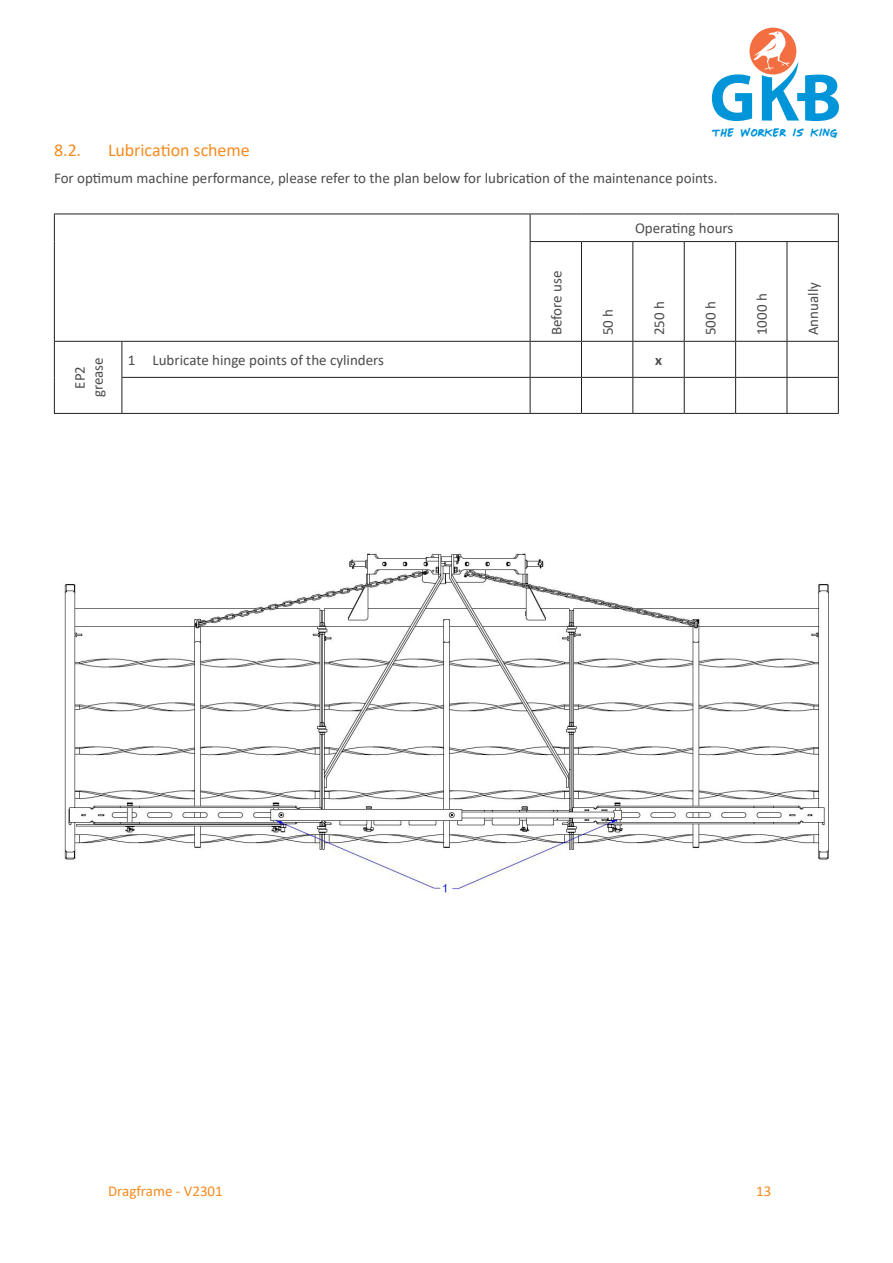
<style>
.page{position:relative;width:893px;height:1263px;background:#fff}
.page>*{position:absolute;margin:0;border:0;box-sizing:border-box;transform-origin:0 0}
.t1{font:18px "Calibri";letter-spacing:-.005em;color:#f68b1f}
.t2{font:16.05px "Mr Marcoozie MEDIUM";color:#0095d9}
.t3{font:15px "Calibri";color:#4b4c4d}
.t4{font:15px "Calibri";color:#f68b1f}
.t5{font:700 15px "Calibri";color:#4b4c4d}
</style>
<div class="page">
<div style="left:749px;top:28px;width:47px;height:46px;background:#f36f42;border-radius:50%"></div>
<svg style="left:712px;top:31px;width:127px;height:90px"></svg>
<img style="left:64px;top:553px;width:765px;height:345px">
<hr style="left:54px;top:214px;width:68px;height:1px;background:#231f20">
<svg style="left:54px;top:214px;width:1px;height:28px"></svg>
<hr style="left:122px;top:214px;width:408px;height:1px;background:#231f20">
<hr style="left:530px;top:214px;width:51px;height:1px;background:#231f20">
<svg style="left:530px;top:214px;width:1px;height:27px"></svg>
<hr style="left:581px;top:214px;width:52px;height:1px;background:#231f20">
<hr style="left:633px;top:214px;width:51px;height:1px;background:#231f20">
<hr style="left:684px;top:214px;width:52px;height:1px;background:#231f20">
<hr style="left:736px;top:214px;width:51px;height:1px;background:#231f20">
<hr style="left:787px;top:214px;width:52px;height:1px;background:#231f20">
<svg style="left:838px;top:214px;width:1px;height:27px"></svg>
<hr style="left:54px;top:242px;width:1px;height:99px;background:#231f20">
<hr style="left:530px;top:241px;width:51px;height:1px;background:#231f20">
<hr style="left:530px;top:242px;width:1px;height:99px;background:#231f20">
<hr style="left:581px;top:241px;width:52px;height:1px;background:#231f20">
<hr style="left:581px;top:242px;width:1px;height:99px;background:#231f20">
<hr style="left:633px;top:241px;width:51px;height:1px;background:#231f20">
<hr style="left:632px;top:242px;width:1px;height:99px;background:#231f20">
<hr style="left:684px;top:241px;width:52px;height:1px;background:#231f20">
<hr style="left:684px;top:242px;width:1px;height:99px;background:#231f20">
<hr style="left:736px;top:241px;width:51px;height:1px;background:#231f20">
<hr style="left:735px;top:242px;width:1px;height:99px;background:#231f20">
<hr style="left:787px;top:241px;width:52px;height:1px;background:#231f20">
<hr style="left:787px;top:242px;width:1px;height:99px;background:#231f20">
<hr style="left:838px;top:242px;width:1px;height:99px;background:#231f20">
<hr style="left:54px;top:341px;width:68px;height:1px;background:#231f20">
<hr style="left:54px;top:342px;width:1px;height:35px;background:#231f20">
<hr style="left:122px;top:341px;width:408px;height:1px;background:#231f20">
<hr style="left:122px;top:342px;width:1px;height:35px;background:#231f20">
<hr style="left:530px;top:341px;width:51px;height:1px;background:#231f20">
<hr style="left:530px;top:342px;width:1px;height:35px;background:#231f20">
<hr style="left:581px;top:341px;width:52px;height:1px;background:#231f20">
<hr style="left:581px;top:342px;width:1px;height:35px;background:#231f20">
<hr style="left:633px;top:341px;width:51px;height:1px;background:#231f20">
<hr style="left:632px;top:342px;width:1px;height:35px;background:#231f20">
<hr style="left:684px;top:341px;width:52px;height:1px;background:#231f20">
<hr style="left:684px;top:342px;width:1px;height:35px;background:#231f20">
<hr style="left:736px;top:341px;width:51px;height:1px;background:#231f20">
<hr style="left:735px;top:342px;width:1px;height:35px;background:#231f20">
<hr style="left:787px;top:341px;width:52px;height:1px;background:#231f20">
<hr style="left:787px;top:342px;width:1px;height:35px;background:#231f20">
<hr style="left:838px;top:342px;width:1px;height:35px;background:#231f20">
<hr style="left:54px;top:377px;width:1px;height:36px;background:#231f20">
<hr style="left:122px;top:377px;width:408px;height:1px;background:#231f20">
<hr style="left:122px;top:378px;width:1px;height:35px;background:#231f20">
<hr style="left:530px;top:377px;width:51px;height:1px;background:#231f20">
<hr style="left:530px;top:378px;width:1px;height:35px;background:#231f20">
<hr style="left:581px;top:377px;width:52px;height:1px;background:#231f20">
<hr style="left:581px;top:378px;width:1px;height:35px;background:#231f20">
<hr style="left:633px;top:377px;width:51px;height:1px;background:#231f20">
<hr style="left:632px;top:378px;width:1px;height:35px;background:#231f20">
<hr style="left:684px;top:377px;width:52px;height:1px;background:#231f20">
<hr style="left:684px;top:378px;width:1px;height:35px;background:#231f20">
<hr style="left:736px;top:377px;width:51px;height:1px;background:#231f20">
<hr style="left:735px;top:378px;width:1px;height:35px;background:#231f20">
<hr style="left:787px;top:377px;width:52px;height:1px;background:#231f20">
<hr style="left:787px;top:378px;width:1px;height:35px;background:#231f20">
<hr style="left:838px;top:378px;width:1px;height:35px;background:#231f20">
<hr style="left:54px;top:413px;width:68px;height:1px;background:#231f20">
<hr style="left:122px;top:413px;width:408px;height:1px;background:#231f20">
<hr style="left:530px;top:413px;width:51px;height:1px;background:#231f20">
<hr style="left:581px;top:413px;width:52px;height:1px;background:#231f20">
<hr style="left:633px;top:413px;width:51px;height:1px;background:#231f20">
<hr style="left:684px;top:413px;width:52px;height:1px;background:#231f20">
<hr style="left:736px;top:413px;width:51px;height:1px;background:#231f20">
<hr style="left:787px;top:413px;width:52px;height:1px;background:#231f20">
<p class="t2" style="left:712px;top:125px;width:127px">the worker is king</p>
<p class="t1" style="left:54px;top:138px;width:29px">8.2.</p>
<p class="t1" style="left:108px;top:138px;width:143px">Lubrication scheme</p>
<p class="t3" style="left:54px;top:167px;width:665px">For optimum machine performance, please refer to the plan below for lubrication of the maintenance points.</p>
<p class="t3" style="left:635px;top:218px;width:100px">Operating hours</p>
<p class="t3" style="left:546px;top:335px;width:66px;rotate:-90deg">Before use</p>
<p class="t3" style="left:597px;top:335px;width:28px;rotate:-90deg">50 h</p>
<p class="t3" style="left:649px;top:335px;width:36px;rotate:-90deg">250 h</p>
<p class="t3" style="left:700px;top:335px;width:36px;rotate:-90deg">500 h</p>
<p class="t3" style="left:751px;top:335px;width:43px;rotate:-90deg">1000 h</p>
<p class="t3" style="left:69px;top:389px;width:24px;rotate:-90deg">EP2</p>
<p class="t3" style="left:87px;top:397px;width:42px;rotate:-90deg">grease</p>
<p class="t3" style="left:128px;top:350px;width:258px">1 Lubricate hinge points of the cylinders</p>
<p class="t5" style="left:655px;top:349px;width:8px">x</p>
<p class="t3" style="left:803px;top:335px;width:55px;rotate:-90deg">Annually</p>
<p class="t4" style="left:108px;top:1180px;width:116px">Dragframe - V2301</p>
<p class="t4" style="left:756px;top:1180px;width:17px">13</p>
</div>
